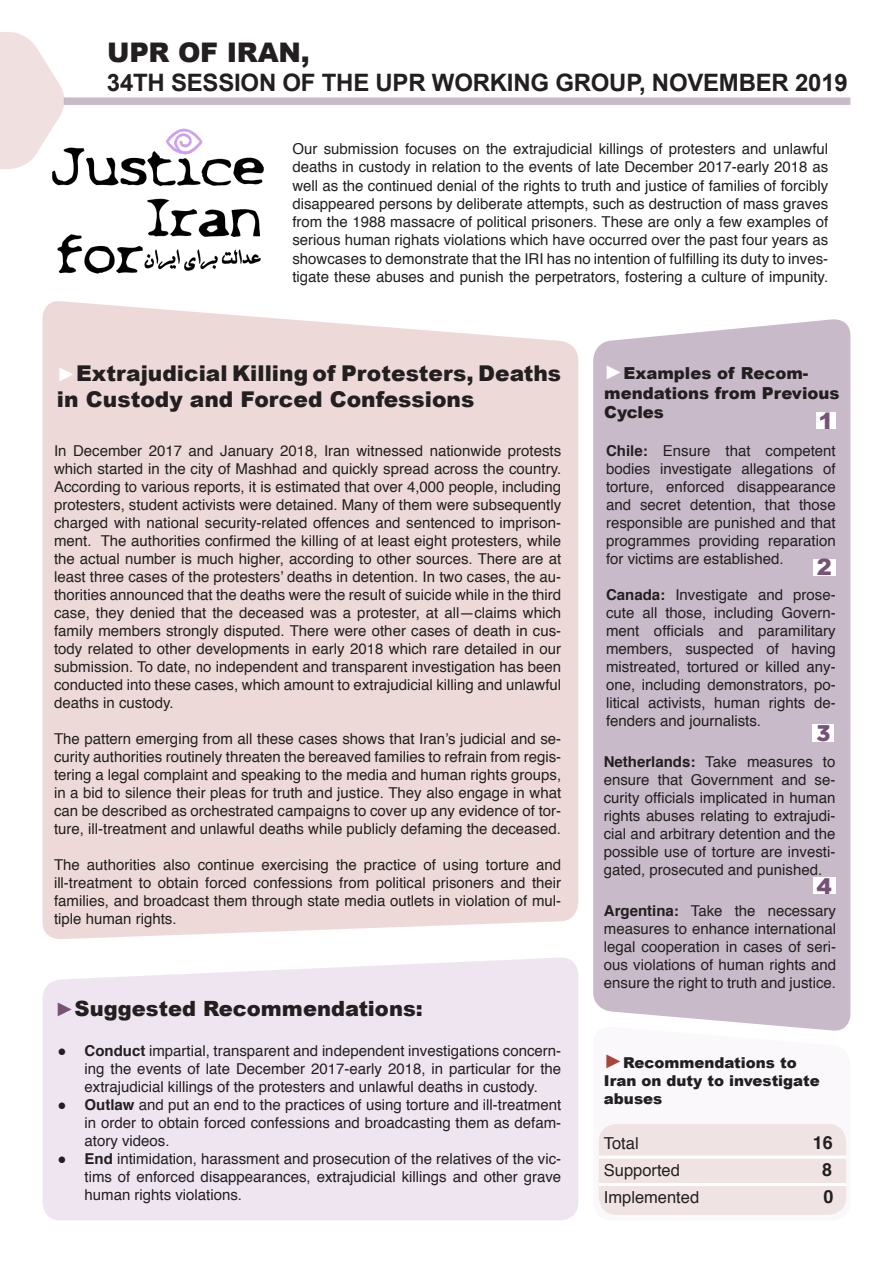
<style>
.page{position:relative;width:893px;height:1263px;background:#fff}
.page>*{position:absolute;margin:0;border:0;box-sizing:border-box;transform-origin:0 0}
.t1{font:900 27px "Arial";letter-spacing:-.01em;color:#231f20}
.t2{font:700 24px "Arial";letter-spacing:-.01em;color:#231f20}
.t3{font:900 22.5px "Arial";color:#765376}
.t4{font:900 22.5px "Gotham";color:#765376}
.t5{font:900 21.75px/26.1px "Arial";color:#231f20}
.t6{font:900 21px "Arial";color:#231f20}
.t7{font:700 18px "Helvetica";color:#231f20}
.t8{font:900 16.5px/19.8px "Arial";color:#231f20}
.t9{font:16.5px "Helvetica";color:#231f20}
.t10{font:15px/18px "Helvetica";color:#231f20;text-align:justify}
.t11{font:900 15px/18px "Arial";color:#231f20}
.s1{font-size:19.5px;color:#fff}
.s2{font-size:19.5px;color:#765376}
.s3{font-weight:700}
.s4{font-size:19.5px;color:#a5463a}
</style>
<div class="page">
<div style="left:43px;top:301px;width:535px;height:638px;background:#eddad8"></div>
<div style="left:593px;top:319px;width:257px;height:706px;background:#c8bac8"></div>
<img style="left:52px;top:128px;width:212px;height:146px">
<div style="left:43px;top:957px;width:535px;height:263px;background:#eee5f1"></div>
<svg style="left:598px;top:1025px;width:249px;height:190px"></svg>
<div style="left:599px;top:1124px;width:247px;height:91px;background:#f0e3e4;border-radius:18px"></div>
<div style="left:817px;top:413px;width:19px;height:16px;background:#fff"></div>
<div style="left:813px;top:559px;width:23px;height:16px;background:#fff"></div>
<div style="left:813px;top:724px;width:21px;height:18px;background:#fff"></div>
<div style="left:813px;top:877px;width:23px;height:17px;background:#fff"></div>
<hr style="left:599px;top:1155px;width:247px;height:3px;background:#fff">
<hr style="left:599px;top:1183px;width:247px;height:3px;background:#fff">
<div style="left:64px;top:97px;width:786px;height:8px;background:#c8bac8"></div>
<svg style="left:0;top:32px;width:66px;height:137px"></svg>
<p class="t1" style="left:107px;top:33px;width:204px">UPR OF IRAN,</p>
<p class="t2" style="left:107px;top:67px;width:742px">34TH SESSION OF THE UPR WORKING GROUP, NOVEMBER 2019</p>
<p class="t10" style="left:292px;top:140px;width:537px">Our submission focuses on the extrajudicial killings of protesters and unlawful deaths in custody in relation to the events of late December 2017-early 2018 as well as the continued denial of the rights to truth and justice of families of forcibly disappeared persons by deliberate attempts, such as destruction of mass graves from the 1988 massacre of political prisoners. These are only a few examples of serious human righats violations which have occurred over the past four years as showcases to demonstrate that the IRI has no intention of fulfilling its duty to inves&shy;tigate these abuses and punish the perpetrators, fostering a culture of impunity.</p>
<p class="t5" style="left:57px;top:360px;width:506px"><span class="s1">►</span>Extrajudicial Killing of Protesters, Deaths in Custody and Forced Confessions</p>
<p class="t10" style="left:54px;top:442px;width:509px">In December 2017 and January 2018, Iran witnessed nationwide protests which started in the city of Mashhad and quickly spread across the country.<br>According to various reports, it is estimated that over 4,000 people, including protesters, student activists were detained. Many of them were subsequently charged with national security-related offences and sentenced to imprison&shy;ment. The authorities confirmed the killing of at least eight protesters, while the actual number is much higher, according to other sources. There are at least three cases of the protesters’ deaths in detention. In two cases, the au&shy;thorities announced that the deaths were the result of suicide while in the third case, they denied that the deceased was a protester, at all—claims which family members strongly disputed. There were other cases of death in cus&shy;tody related to other developments in early 2018 which rare detailed in our submission. To date, no independent and transparent investigation has been conducted into these cases, which amount to extrajudicial killing and unlawful deaths in custody.</p>
<p class="t10" style="left:54px;top:730px;width:509px">The pattern emerging from all these cases shows that Iran’s judicial and se&shy;curity authorities routinely threaten the bereaved families to refrain from regis&shy;tering a legal complaint and speaking to the media and human rights groups, in a bid to silence their pleas for truth and justice. They also engage in what can be described as orchestrated campaigns to cover up any evidence of tor&shy;ture, ill-treatment and unlawful deaths while publicly defaming the deceased.</p>
<p class="t10" style="left:54px;top:856px;width:509px">The authorities also continue exercising the practice of using torture and ill-treatment to obtain forced confessions from political prisoners and their families, and broadcast them through state media outlets in violation of mul&shy;tiple human rights.</p>
<p class="t6" style="left:55px;top:994px;width:369px"><span class="s2">►</span>Suggested Recommendations:</p>
<p class="t10" style="left:85px;top:1042px;width:478px;text-indent:-27px"><span class="s3">● Conduct</span> impartial, transparent and independent investigations concern&shy;ing the events of late December 2017-early 2018, in particular for the extrajudicial killings of the protesters and unlawful deaths in custody.</p>
<p class="t10" style="left:85px;top:1096px;width:478px;text-indent:-27px"><span class="s3">● Outlaw</span> and put an end to the practices of using torture and ill-treatment in order to obtain forced confessions and broadcasting them as defam&shy;atory videos.</p>
<p class="t10" style="left:85px;top:1150px;width:478px;text-indent:-27px"><span class="s3">● End</span> intimidation, harassment and prosecution of the relatives of the vic&shy;tims of enforced disappearances, extrajudicial killings and other grave human rights violations.</p>
<p class="t8" style="left:604px;top:362px;width:237px"><span class="s1">►</span>Examples of Recom&shy;mendations from Previous<br>Cycles</p>
<p class="t3" style="left:819px;top:404px;width:17px">1</p>
<p class="t10" style="left:606px;top:442px;width:231px"><span class="s3">Chile:</span> Ensure that competent bodies investigate allegations of torture, enforced disappearance and secret detention, that those responsible are punished and that programmes providing reparation for victims are established.</p>
<p class="t10" style="left:606px;top:586px;width:231px"><span class="s3">Canada:</span> Investigate and prose&shy;cute all those, including Govern&shy;ment officials and paramilitary members, suspected of having mistreated, tortured or killed any&shy;one, including demonstrators, po&shy;litical activists, human rights de&shy;fenders and journalists.</p>
<p class="t3" style="left:817px;top:551px;width:17px">2</p>
<p class="t4" style="left:816px;top:720px;width:15px">3</p>
<p class="t10" style="left:604px;top:753px;width:233px"><span class="s3">Netherlands:</span> Take measures to ensure that Government and se&shy;curity officials implicated in human rights abuses relating to extrajudi&shy;cial and arbitrary detention and the possible use of torture are investi&shy;gated, prosecuted and punished.</p>
<p class="t4" style="left:817px;top:873px;width:17px">4</p>
<p class="t10" style="left:604px;top:902px;width:234px"><span class="s3">Argentina:</span> Take the necessary measures to enhance international legal cooperation in cases of seri&shy;ous violations of human rights and ensure the right to truth and justice.</p>
<p class="t11" style="left:604px;top:1053px;width:217px"><span class="s4">►</span>Recommendations to<br>Iran on duty to investigate abuses</p>
<p class="t9" style="left:604px;top:1130px;width:36px">Total</p>
<p class="t7" style="left:813px;top:1128px;width:22px">16</p>
<p class="t9" style="left:604px;top:1157px;width:78px">Supported</p>
<p class="t7" style="left:822px;top:1155px;width:12px">8</p>
<p class="t9" style="left:604px;top:1184px;width:97px">Implemented</p>
<p class="t7" style="left:823px;top:1182px;width:12px">0</p>
</div>
